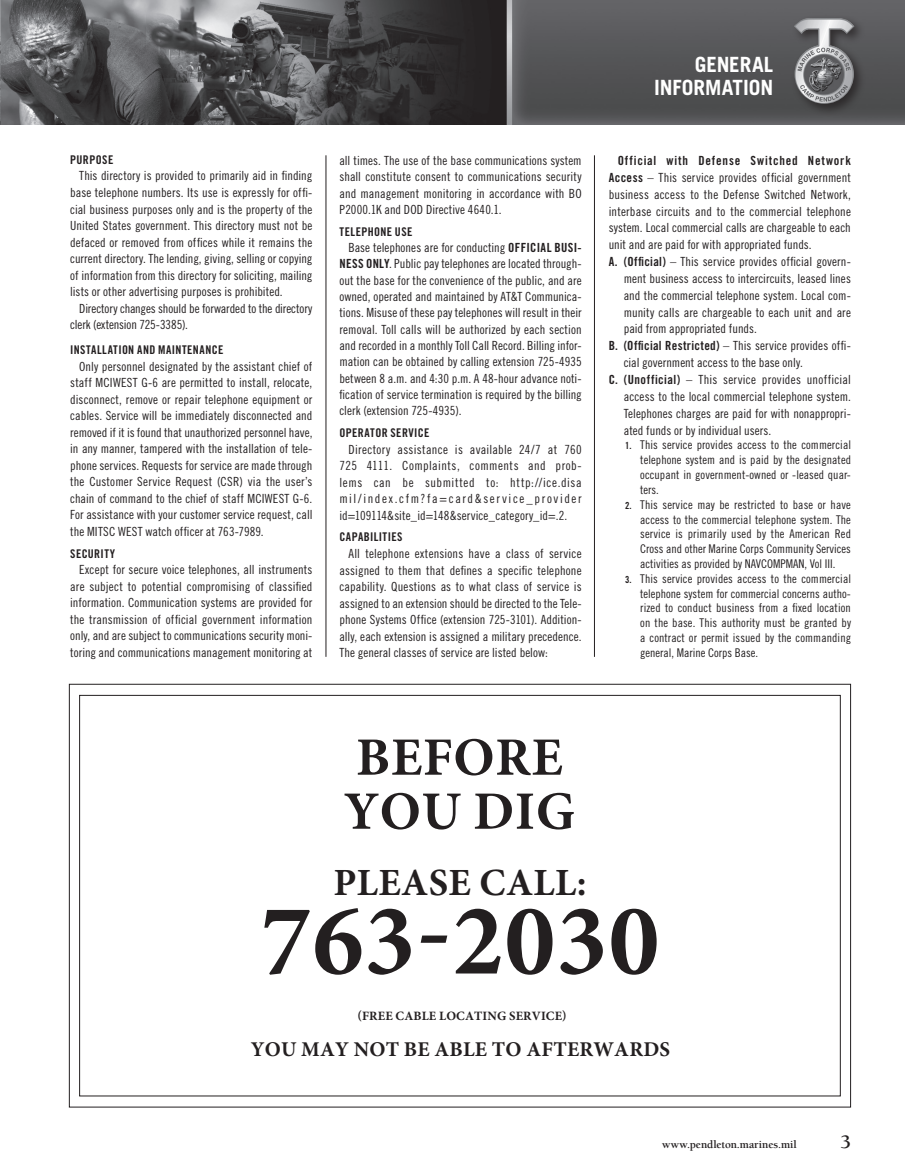
<style>
.page{position:relative;width:905px;height:1175px;background:#fff}
.page>*{position:absolute;margin:0;border:0;box-sizing:border-box;transform-origin:0 0}
.D_-_Headers_General{font:700 102px "Minion Pro";letter-spacing:.01em;color:#231f20}
.D_-_Headers_General-2{font:700 54px/54px "Minion Pro";letter-spacing:.01em;color:#231f20}
.D_-_Headers_General-3{font:700 38.4px "Minion Pro";letter-spacing:.01em;color:#231f20}
.D_-_Headers_General-4{font:700 21px "Minion Pro";letter-spacing:.01em;color:#231f20}
.Chapter_Opener_Subhe{font:700 21px/22.5px "Trade Gothic LT Std";letter-spacing:-.005em;color:#fff;text-align:right}
.t1{font:700 19.5px "Berkeley Std";color:#231f20}
.D_-_Headers_General-5{font:700 12.75px "Minion Pro";letter-spacing:.01em;color:#231f20}
.C-Body_Copy{font:12.6px/16.5px "Trade Gothic LT Std Cn 18";color:#231f20;text-align:justify}
.C_-_Body_Copy_Letter{font:12.6px/16.8px "Trade Gothic LT Std Cn 18";color:#231f20;text-align:justify}
.Paragraph_Style_1{font:12px/14.9px "Trade Gothic LT Std Cn 18";color:#231f20;text-align:justify}
.E-Subheader{font:12px "Trade Gothic LT Std Bd Cn 20";letter-spacing:.035em;color:#231f20}
.t2{font:700 11.25px "Berkeley Std";color:#231f20}
.s1{font-family:"Trade Gothic LT Std Bd Cn 20"}
.s2{font-family:"Trade Gothic LT Std Bd Cn 20";font-size:9.75px}
</style>
<div class="page">
<img style="left:0;top:0;width:904px;height:125px">
<div style="left:791px;top:15px;width:75px;height:102px;background:#231f20;opacity:.75"></div>
<img style="left:794px;top:18px;width:60px;height:86px">
<hr style="left:325px;top:155px;width:1px;height:502px;background:#231f20">
<hr style="left:594px;top:155px;width:1px;height:502px;background:#231f20">
<p class="E-Subheader" style="left:70px;top:152px;width:45px">PURPOSE</p>
<p class="C-Body_Copy" style="left:70px;top:168px;width:244px;text-indent:9px">This directory is provided to primarily aid in finding base telephone numbers. Its use is expressly for offi&shy;cial business purposes only and is the property of the United States government. This directory must not be defaced or removed from offices while it remains the current directory. The lending, giving, selling or copying of information from this directory for soliciting, mailing lists or other advertising purposes is prohibited.</p>
<p class="C-Body_Copy" style="left:70px;top:300px;width:244px;text-indent:9px">Directory changes should be forwarded to the directory clerk (extension 725-3385).</p>
<p class="E-Subheader" style="left:70px;top:342px;width:155px">INSTALLATION AND MAINTENANCE</p>
<p class="C-Body_Copy" style="left:70px;top:358px;width:244px;text-indent:9px">Only personnel designated by the assistant chief of staff MCIWEST G-6 are permitted to install, relocate, disconnect, remove or repair telephone equipment or cables. Service will be immediately disconnected and removed if it is found that unauthorized personnel have, in any manner, tampered with the installation of tele&shy;phone services. Requests for service are made through the Customer Service Request (CSR) via the user’s chain of command to the chief of staff MCIWEST G-6.<br>For assistance with your customer service request, call the MITSC WEST watch officer at 763-7989.</p>
<p class="E-Subheader" style="left:70px;top:546px;width:46px">SECURITY</p>
<p class="C-Body_Copy" style="left:70px;top:561px;width:244px;text-indent:9px">Except for secure voice telephones, all instruments are subject to potential compromising of classified information. Communication systems are provided for the transmission of official government information only, and are subject to communications security moni&shy;toring and communications management monitoring at</p>
<p class="C-Body_Copy" style="left:339px;top:152px;width:244px">all times. The use of the base communications system shall constitute consent to communications security and management monitoring in accordance with BO P2000.1K and DOD Directive 4640.1.</p>
<p class="E-Subheader" style="left:339px;top:224px;width:74px">TELEPHONE USE</p>
<p class="C-Body_Copy" style="left:339px;top:239px;width:244px;text-indent:9px">Base telephones are for conducting <span class="s1">OFFICIAL BUSI-NESS ONLY</span>. Public pay telephones are located through&shy;out the base for the convenience of the public, and are owned, operated and maintained by AT&amp;T Communica&shy;tions. Misuse of these pay telephones will result in their removal. Toll calls will be authorized by each section and recorded in a monthly Toll Call Record. Billing infor&shy;mation can be obtained by calling extension 725-4935 between 8 a.m. and 4:30 p.m. A 48-hour advance noti&shy;fication of service termination is required by the billing clerk (extension 725-4935).</p>
<p class="E-Subheader" style="left:339px;top:425px;width:91px">OPERATOR SERVICE</p>
<p class="C-Body_Copy" style="left:339px;top:440px;width:244px;text-indent:9px">Directory assistance is available 24/7 at 760<br>725 4111. Complaints, comments and prob&shy;lems can be submitted to: http://ice.disa mil/index.cfm?fa=card&amp;service_provider id=109114&amp;site_id=148&amp;service_category_id=.2.</p>
<p class="E-Subheader" style="left:339px;top:530px;width:65px">CAPABILITIES</p>
<p class="C-Body_Copy" style="left:339px;top:545px;width:244px;text-indent:9px">All telephone extensions have a class of service assigned to them that defines a specific telephone capability. Questions as to what class of service is assigned to an extension should be directed to the Tele&shy;phone Systems Office (extension 725-3101). Addition&shy;ally, each extension is assigned a military precedence.<br>The general classes of service are listed below:</p>
<p class="Chapter_Opener_Subhe" style="left:654px;top:53px;width:121px">GENERAL<br>INFORMATION</p>
<p class="C-Body_Copy" style="left:608px;top:152px;width:244px;text-indent:9px"><span class="s1">Official with Defense Switched Network Access</span> – This service provides official government business access to the Defense Switched Network, interbase circuits and to the commercial telephone system. Local commercial calls are chargeable to each unit and are paid for with appropriated funds.</p>
<p class="C_-_Body_Copy_Letter" style="left:623px;top:253px;width:229px;text-indent:-15px"><span class="s1">A. (Official)</span> – This service provides official govern&shy;ment business access to intercircuits, leased lines and the commercial telephone system. Local com&shy;munity calls are chargeable to each unit and are paid from appropriated funds.</p>
<p class="C_-_Body_Copy_Letter" style="left:623px;top:337px;width:229px;text-indent:-15px"><span class="s1">B. (Official Restricted)</span> – This service provides offi&shy;cial government access to the base only.</p>
<p class="C_-_Body_Copy_Letter" style="left:623px;top:371px;width:229px;text-indent:-15px"><span class="s1">C. (Unofficial)</span> – This service provides unofficial access to the local commercial telephone system.<br>Telephones charges are paid for with nonappropri&shy;ated funds or by individual users.</p>
<p class="Paragraph_Style_1" style="left:640px;top:437px;width:212px;text-indent:-15px"><span class="s2">1.</span> This service provides access to the commercial telephone system and is paid by the designated occupant in government-owned or -leased quar&shy;ters.</p>
<p class="Paragraph_Style_1" style="left:640px;top:497px;width:212px;text-indent:-15px"><span class="s2">2.</span> This service may be restricted to base or have access to the commercial telephone system. The service is primarily used by the American Red Cross and other Marine Corps Community Services activities as provided by NAVCOMPMAN, Vol III.</p>
<p class="Paragraph_Style_1" style="left:640px;top:571px;width:212px;text-indent:-15px"><span class="s2">3.</span> This service provides access to the commercial telephone system for commercial concerns autho&shy;rized to conduct business from a fixed location on the base. This authority must be granted by a contract or permit issued by the commanding general, Marine Corps Base.</p>
<p class="D_-_Headers_General-2" style="left:343px;top:729px;width:233px">BEFORE<br>YOU DIG</p>
<p class="D_-_Headers_General-3" style="left:333px;top:856px;width:255px">PLEASE CALL:</p>
<p class="D_-_Headers_General" style="left:260px;top:869px;width:401px">763-2030</p>
<p class="D_-_Headers_General-5" style="left:357px;top:1006px;width:211px">(FREE CABLE LOCATING SERVICE)</p>
<p class="D_-_Headers_General-4" style="left:251px;top:1034px;width:421px">YOU MAY NOT BE ABLE TO AFTERWARDS</p>
<p class="t2" style="left:662px;top:1138px;width:136px">www.pendleton.marines.mil</p>
<p class="t1" style="left:840px;top:1131px;width:12px">3</p>
</div>
